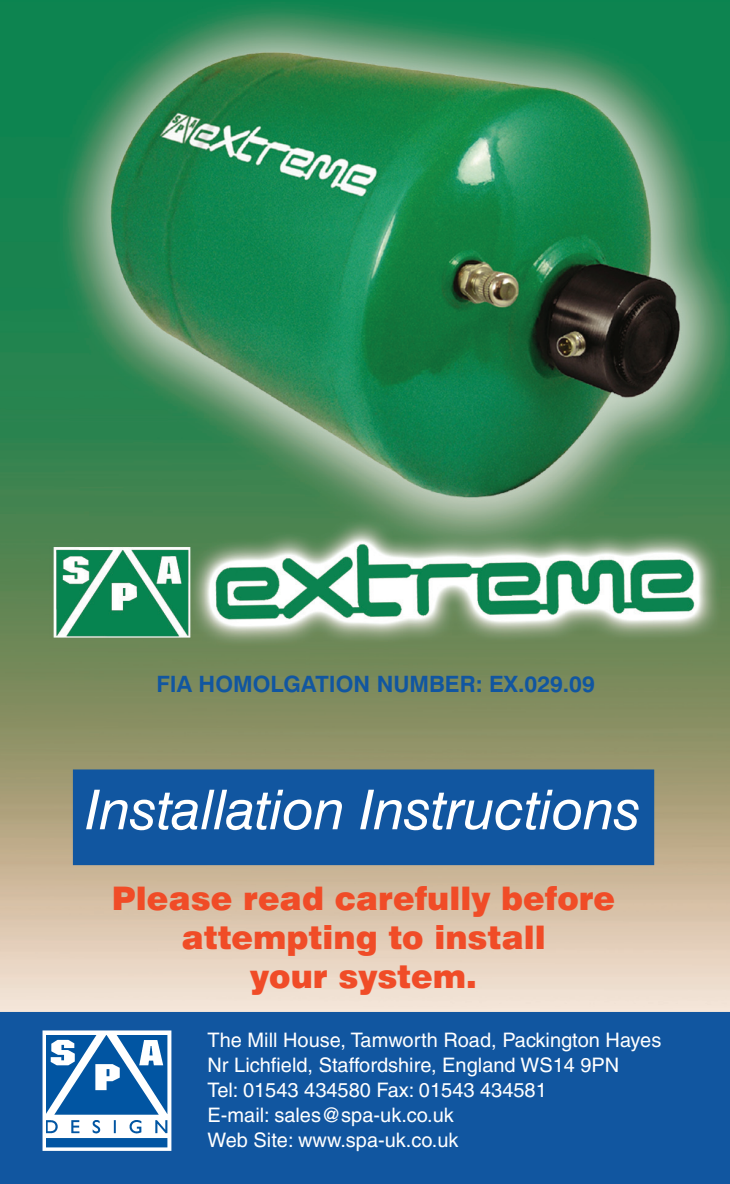
<style>
.page{position:relative;width:730px;height:1184px;background:#fff}
.page>*{position:absolute;margin:0;border:0;box-sizing:border-box;transform-origin:0 0}
.t1{font:italic 55px "Swiss 721 BT";color:#fff}
.t2{font:900 32.5px/39px "Swiss 721 BT";color:#f04c27;text-align:center}
.t3{font:700 22.5px "Swiss 721 BT";color:#1156a0}
.t4{font:20px/25px "Helvetica";color:#fff}
</style>
<div class="page">
<img style="left:0;top:0;width:730px;height:1012px">
<div style="left:0;top:1012px;width:730px;height:171px;background:#1156a0"></div>
<svg style="left:43px;top:1030px;width:128px;height:120px"></svg>
<img style="left:46px;top:1035px;width:121px;height:112px">
<div style="left:73px;top:769px;width:581px;height:96px;background:#1156a0"></div>
<p class="t3" style="left:156px;top:670px;width:440px">FIA HOMOLGATION NUMBER: EX.029.09</p>
<h1 class="t1" style="left:86px;top:776px;width:557px">Installation Instructions</h1>
<h2 class="t2" style="left:112px;top:878px;width:505px">Please read carefully before attempting to install<br>your system.</h2>
<p class="t4" style="left:208px;top:1027px;width:455px">The Mill House, Tamworth Road, Packington Hayes Nr Lichfield, Staffordshire, England WS14 9PN<br>Tel: 01543 434580 Fax: 01543 434581<br>E-mail: sales@spa-uk.co.uk<br>Web Site: www.spa-uk.co.uk</p>
</div>
